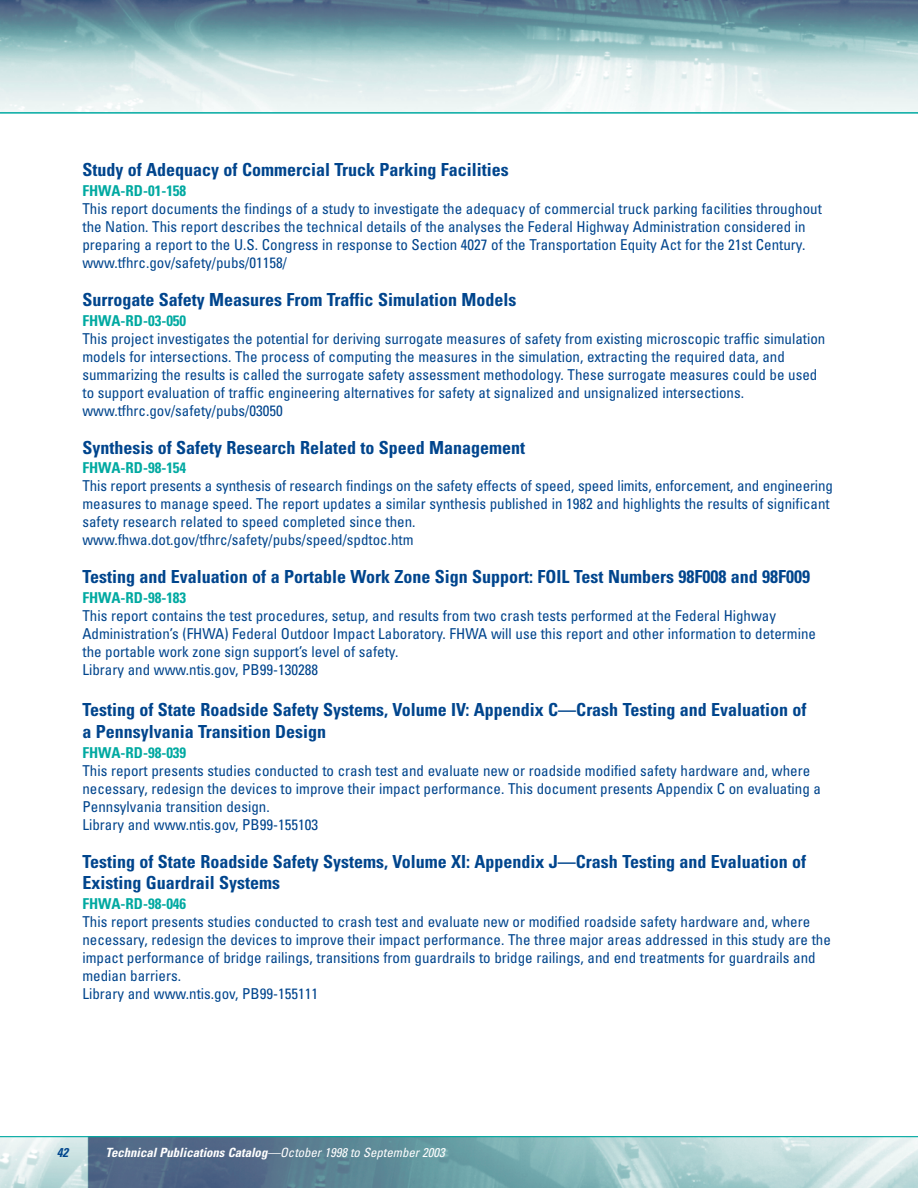
<style>
.page{position:relative;width:918px;height:1188px;background:#fff}
.page>*{position:absolute;margin:0;border:0;box-sizing:border-box;transform-origin:0 0}
.t1{font:700 condensed 18px/21.6px "Univers";color:#00458d}
.t2{font:condensed 15px/18px "Univers";color:#00458d}
.t3{font:700 condensed 15px "Univers";color:#00a9a1}
.t4{font:italic 700 condensed 12.75px "Univers";color:#fff}
.t5{font:italic 700 condensed 12.75px "Univers";color:#00458d}
.s1{font-weight:400}
</style>
<div class="page">
<svg style="left:0;top:0;width:918px;height:112px;background:#aac6cb"></svg>
<img style="left:0;top:1137px;width:918px;height:51px">
<hr style="left:0;top:112px;width:918px;height:2px;background:#00a9a1">
<hr style="left:0;top:1136px;width:918px;height:1px;background:#00a9a1">
<p class="t1" style="left:83px;top:161px;width:428px">Study of Adequacy of Commercial Truck Parking Facilities</p>
<p class="t3" style="left:83px;top:185px;width:105px">FHWA-RD-01-158</p>
<p class="t2" style="left:83px;top:201px;width:741px">This report documents the findings of a study to investigate the adequacy of commercial truck parking facilities throughout the Nation. This report describes the technical details of the analyses the Federal Highway Administration considered in preparing a report to the U.S. Congress in response to Section 4027 of the Transportation Equity Act for the 21st Century. www.tfhrc.gov/safety/pubs/01158/</p>
<p class="t1" style="left:83px;top:291px;width:435px">Surrogate Safety Measures From Traffic Simulation Models</p>
<p class="t3" style="left:83px;top:315px;width:105px">FHWA-RD-03-050</p>
<p class="t2" style="left:83px;top:331px;width:744px">This project investigates the potential for deriving surrogate measures of safety from existing microscopic traffic simulation models for intersections. The process of computing the measures in the simulation, extracting the required data, and summarizing the results is called the surrogate safety assessment methodology. These surrogate measures could be used to support evaluation of traffic engineering alternatives for safety at signalized and unsignalized intersections. www.tfhrc.gov/safety/pubs/03050</p>
<p class="t1" style="left:83px;top:438px;width:444px">Synthesis of Safety Research Related to Speed Management</p>
<p class="t3" style="left:83px;top:462px;width:105px">FHWA-RD-98-154</p>
<p class="t2" style="left:83px;top:478px;width:752px">This report presents a synthesis of research findings on the safety effects of speed, speed limits, enforcement, and engineering measures to manage speed. The report updates a similar synthesis published in 1982 and highlights the results of significant safety research related to speed completed since then.<br>www.fhwa.dot.gov/tfhrc/safety/pubs/speed/spdtoc.htm</p>
<p class="t1" style="left:83px;top:568px;width:729px">Testing and Evaluation of a Portable Work Zone Sign Support: FOIL Test Numbers 98F008 and 98F009</p>
<p class="t3" style="left:83px;top:592px;width:105px">FHWA-RD-98-183</p>
<p class="t2" style="left:83px;top:608px;width:735px">This report contains the test procedures, setup, and results from two crash tests performed at the Federal Highway Administration’s (FHWA) Federal Outdoor Impact Laboratory. FHWA will use this report and other information to determine the portable work zone sign support’s level of safety.<br>Library and www.ntis.gov, PB99-130288</p>
<p class="t1" style="left:83px;top:701px;width:726px">Testing of State Roadside Safety Systems, Volume IV: Appendix C—Crash Testing and Evaluation of a Pennsylvania Transition Design</p>
<p class="t3" style="left:83px;top:747px;width:105px">FHWA-RD-98-039</p>
<p class="t2" style="left:83px;top:763px;width:740px">This report presents studies conducted to crash test and evaluate new or roadside modified safety hardware and, where necessary, redesign the devices to improve their impact performance. This document presents Appendix C on evaluating a Pennsylvania transition design.<br>Library and www.ntis.gov, PB99-155103</p>
<p class="t1" style="left:83px;top:852px;width:725px">Testing of State Roadside Safety Systems, Volume XI: Appendix J—Crash Testing and Evaluation of<br>Existing Guardrail Systems</p>
<p class="t3" style="left:83px;top:898px;width:105px">FHWA-RD-98-046</p>
<p class="t2" style="left:83px;top:914px;width:750px">This report presents studies conducted to crash test and evaluate new or modified roadside safety hardware and, where necessary, redesign the devices to improve their impact performance. The three major areas addressed in this study are the impact performance of bridge railings, transitions from guardrails to bridge railings, and end treatments for guardrails and median barriers.<br>Library and www.ntis.gov, PB99-155111</p>
<p class="t5" style="left:57px;top:1148px;width:13px">42</p>
<p class="t4" style="left:106px;top:1148px;width:341px">Technical Publications Catalog<span class="s1">—October 1998 to September 2003</span></p>
</div>
